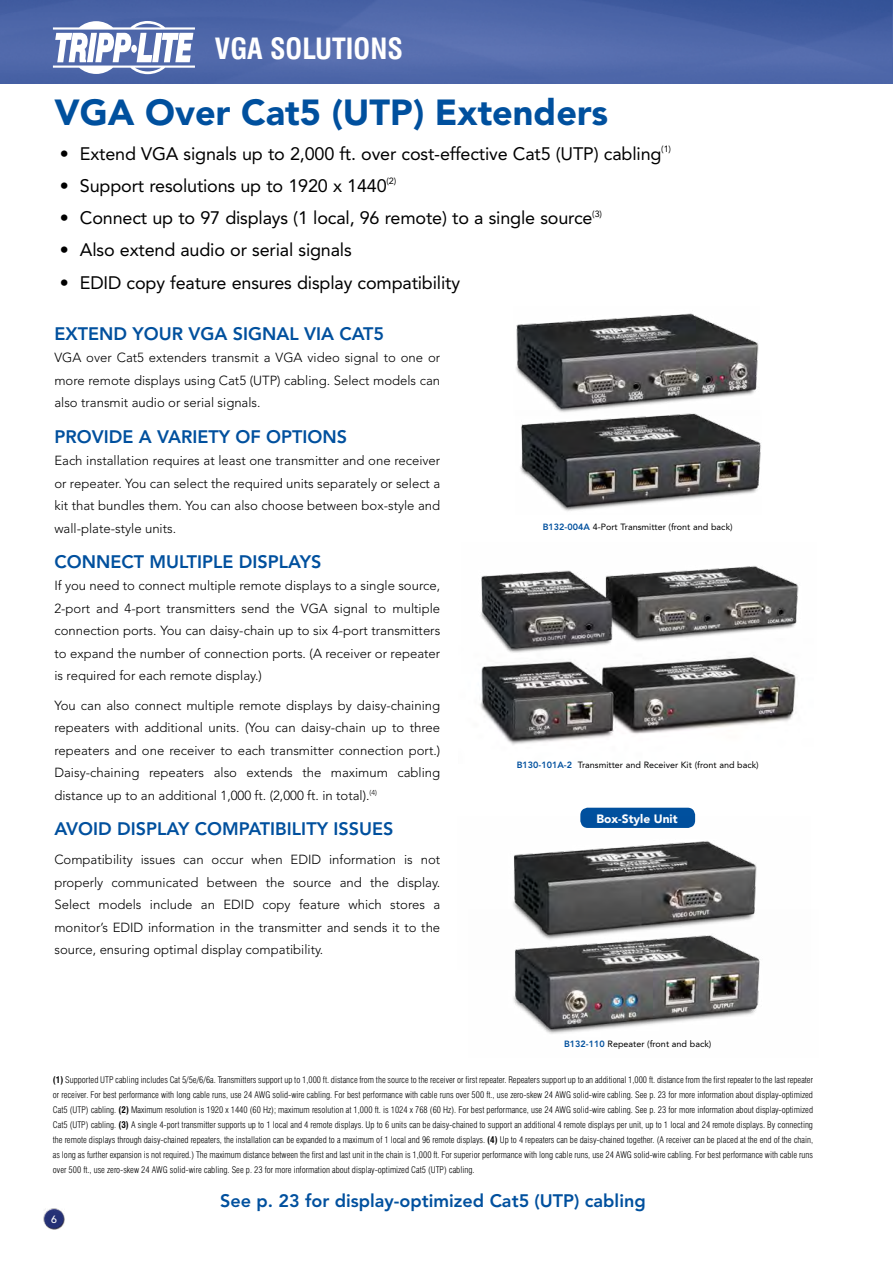
<style>
.page{position:relative;width:893px;height:1263px;background:#fff}
.page>*{position:absolute;margin:0;border:0;box-sizing:border-box;transform-origin:0 0}
.t1{font:900 36px "Avenir";color:#00509e}
.t2{font:700 condensed 28.5px "Swiss 721 BT";color:#fff}
.t3{font:18px "Avenir";letter-spacing:-.01em;color:#000}
.t4{font:800 18px "Avenir";color:#00509e}
.t5{font:300 13.2px/22.5px "Avenir";color:#000;text-align:justify}
.t6{font:900 12px "Avenir";color:#fff}
.t7{font:500 10.5px "Avenir";color:#fff}
.t8{font:300 condensed 9px/15px "Swiss 721 BT";color:#000;text-align:justify}
.t9{font:9px "Avenir";color:#000}
.s1{font-weight:800;color:#00509e}
.s2{font-weight:700}
</style>
<div class="page">
<img style="left:0;top:0;width:893px;height:83px">
<svg style="left:53px;top:21px;width:142px;height:53px"></svg>
<img style="left:43px;top:1208px;width:22px;height:21px">
<div style="left:580px;top:808px;width:115px;height:20px;background:#00509e;border-radius:8px"></div>
<img style="left:520px;top:415px;width:241px;height:96px">
<img style="left:516px;top:313px;width:243px;height:102px">
<img style="left:480px;top:674px;width:316px;height:71px">
<img style="left:480px;top:566px;width:319px;height:108px">
<img style="left:513px;top:969px;width:247px;height:65px">
<img style="left:513px;top:817px;width:247px;height:152px">
<p class="t2" style="left:215px;top:32px;width:190px">VGA SOLUTIONS</p>
<p class="t1" style="left:54px;top:91px;width:555px">VGA Over Cat5 (UTP) Extenders</p>
<p class="t3" style="left:60px;top:143px;width:613px">• Extend VGA signals up to 2,000 ft. over cost-effective Cat5 (UTP) cabling<sup>(1)</sup></p>
<p class="t3" style="left:60px;top:175px;width:338px">• Support resolutions up to 1920 x 1440<sup>(2)</sup></p>
<p class="t3" style="left:60px;top:207px;width:544px">• Connect up to 97 displays (1 local, 96 remote) to a single source<sup>(3)</sup></p>
<p class="t3" style="left:60px;top:240px;width:294px">• Also extend audio or serial signals</p>
<p class="t3" style="left:60px;top:272px;width:402px">• EDID copy feature ensures display compatibility</p>
<p class="t4" style="left:54px;top:323px;width:331px">EXTEND YOUR VGA SIGNAL VIA CAT5</p>
<p class="t5" style="left:54px;top:347px;width:387px">VGA over Cat5 extenders transmit a VGA video signal to one or more remote displays using Cat5 (UTP) cabling. Select models can also transmit audio or serial signals.</p>
<p class="t4" style="left:54px;top:426px;width:294px">PROVIDE A VARIETY OF OPTIONS</p>
<p class="t5" style="left:54px;top:449px;width:387px">Each installation requires at least one transmitter and one receiver or repeater. You can select the required units separately or select a kit that bundles them. You can also choose between box-style and wall-plate-style units.</p>
<p class="t4" style="left:54px;top:551px;width:268px">CONNECT MULTIPLE DISPLAYS</p>
<p class="t5" style="left:54px;top:575px;width:387px">If you need to connect multiple remote displays to a single source, 2-port and 4-port transmitters send the VGA signal to multiple connection ports. You can daisy-chain up to six 4-port transmitters to expand the number of connection ports. (A receiver or repeater is required for each remote display.)</p>
<p class="t5" style="left:54px;top:694px;width:387px">You can also connect multiple remote displays by daisy-chaining repeaters with additional units. (You can daisy-chain up to three repeaters and one receiver to each transmitter connection port.)<br>Daisy-chaining repeaters also extends the maximum cabling distance up to an additional 1,000 ft. (2,000 ft. in total).<sup>(4)</sup></p>
<p class="t4" style="left:54px;top:818px;width:340px">AVOID DISPLAY COMPATIBILITY ISSUES</p>
<p class="t5" style="left:54px;top:848px;width:387px">Compatibility issues can occur when EDID information is not properly communicated between the source and the display.<br>Select models include an EDID copy feature which stores a monitor’s EDID information in the transmitter and sends it to the source, ensuring optimal display compatibility.</p>
<p class="t9" style="left:543px;top:522px;width:191px"><span class="s1">B132-004A</span> 4-Port Transmitter (front and back)</p>
<p class="t9" style="left:517px;top:760px;width:244px"><span class="s1">B130-101A-2</span> Transmitter and Receiver Kit (front and back)</p>
<p class="t6" style="left:596px;top:811px;width:83px">Box-Style Unit</p>
<p class="t9" style="left:564px;top:1039px;width:149px"><span class="s1">B132-110</span> Repeater (front and back)</p>
<p class="t8" style="left:53px;top:1072px;width:762px"><span class="s2">(1)</span> Supported UTP cabling includes Cat 5/5e/6/6a. Transmitters support up to 1,000 ft. distance from the source to the receiver or first repeater. Repeaters support up to an additional 1,000 ft. distance from the first repeater to the last repeater or receiver. For best performance with long cable runs, use 24 AWG solid-wire cabling. For best performance with cable runs over 500 ft., use zero-skew 24 AWG solid-wire cabling. See p. 23 for more information about display-optimized Cat5 (UTP) cabling. <span class="s2">(2)</span> Maximum resolution is 1920 x 1440 (60 Hz); maximum resolution at 1,000 ft. is 1024 x 768 (60 Hz). For best performance, use 24 AWG solid-wire cabling. See p. 23 for more information about display-optimized Cat5 (UTP) cabling. <span class="s2">(3)</span> A single 4-port transmitter supports up to 1 local and 4 remote displays. Up to 6 units can be daisy-chained to support an additional 4 remote displays per unit, up to 1 local and 24 remote displays. By connecting the remote displays through daisy-chained repeaters, the installation can be expanded to a maximum of 1 local and 96 remote displays. <span class="s2">(4)</span> Up to 4 repeaters can be daisy-chained together. (A receiver can be placed at the end of the chain, as long as further expansion is not required.) The maximum distance between the first and last unit in the chain is 1,000 ft. For superior performance with long cable runs, use 24 AWG solid-wire cabling. For best performance with cable runs over 500 ft., use zero-skew 24 AWG solid-wire cabling. See p. 23 for more information about display-optimized Cat5 (UTP) cabling.</p>
<p class="t7" style="left:51px;top:1213px;width:7px">6</p>
<p class="t4" style="left:220px;top:1190px;width:427px">See p. 23 for display-optimized Cat5 (UTP) cabling</p>
</div>
